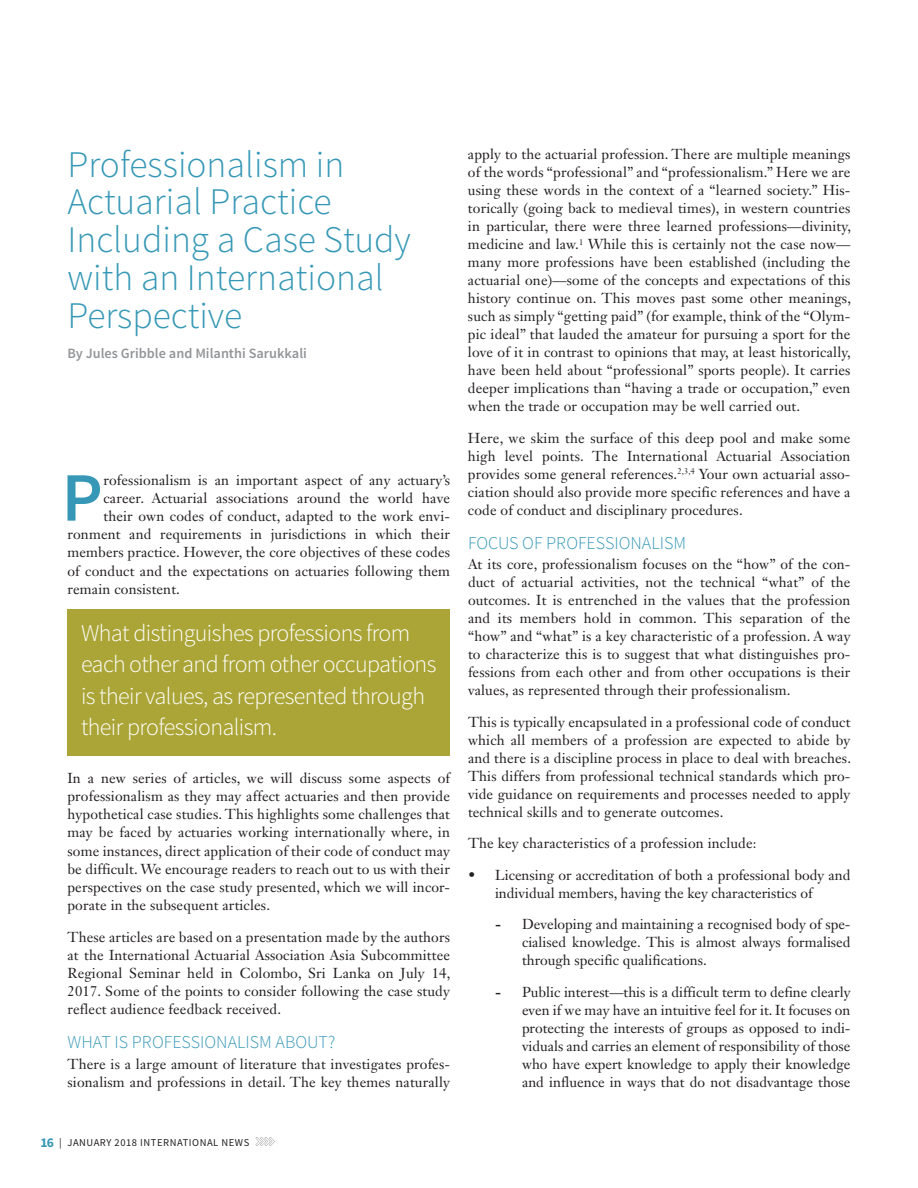
<style>
.page{position:relative;width:918px;height:1188px;background:#fff}
.page>*{position:absolute;margin:0;border:0;box-sizing:border-box;transform-origin:0 0}
.t1{font:600 69.3px "Source Sans Pro";color:#3698b6}
.t2{font:300 37.5px/37.8px "Source Sans Pro";color:#3698b6}
.t3{font:300 24px/31.5px "Source Sans Pro";letter-spacing:-.025em;color:#fff}
.t4{font:300 18px "Source Sans Pro";color:#3698b6}
.t5{font:14.25px/18px "Janson Text LT Std";letter-spacing:.01em;color:#231f20;text-align:justify}
.t6{font:600 14.25px "Source Sans Pro";color:#939598}
.t7{font:10.5px "Source Sans Pro";letter-spacing:.05em;color:#231f20}
.s1{font-weight:700}
.s2{font-weight:700;font-size:13.5px;color:#3698b6}
</style>
<div class="page">
<svg style="left:256px;top:1137px;width:19px;height:9px"></svg>
<div style="left:68px;top:609px;width:382px;height:147px;background:#aaa536"></div>
<h2 class="t2" style="left:68px;top:145px;width:345px">Professionalism in<br>Actuarial Practice<br>Including a Case Study with an International<br>Perspective</h2>
<p class="t6" style="left:68px;top:345px;width:241px">By Jules Gribble and Milanthi Sarukkali</p>
<h1 class="t1" style="left:62px;top:454px;width:43px">P</h1>
<p class="t5" style="left:103px;top:471px;width:348px">rofessionalism is an important aspect of any actuary’s</p>
<p class="t5" style="left:103px;top:489px;width:348px">career. Actuarial associations around the world have</p>
<p class="t5" style="left:103px;top:507px;width:348px">their own codes of conduct, adapted to the work envi-</p>
<p class="t5" style="left:67px;top:525px;width:384px">ronment and requirements in jurisdictions in which their</p>
<p class="t5" style="left:67px;top:543px;width:384px">members practice. However, the core objectives of these codes</p>
<p class="t5" style="left:67px;top:562px;width:384px">of conduct and the expectations on actuaries following them</p>
<p class="t5" style="left:67px;top:580px;width:114px">remain consistent.</p>
<h3 class="t3" style="left:81px;top:617px;width:357px">What distinguishes professions from each other and from other occupations is their values, as represented through their professionalism.</h3>
<p class="t5" style="left:68px;top:769px;width:384px">In a new series of articles, we will discuss some aspects of professionalism as they may affect actuaries and then provide hypothetical case studies. This highlights some challenges that may be faced by actuaries working internationally where, in some instances, direct application of their code of conduct may be difficult. We encourage readers to reach out to us with their perspectives on the case study presented, which we will incor&shy;porate in the subsequent articles.</p>
<p class="t5" style="left:68px;top:928px;width:385px">These articles are based on a presentation made by the authors at the International Actuarial Association Asia Subcommittee Regional Seminar held in Colombo, Sri Lanka on July 14, 2017. Some of the points to consider following the case study reflect audience feedback received.</p>
<p class="t4" style="left:68px;top:1031px;width:269px">WHAT IS PROFESSIONALISM ABOUT?</p>
<p class="t5" style="left:68px;top:1054px;width:384px">There is a large amount of literature that investigates profes&shy;sionalism and professions in detail. The key themes naturally</p>
<p class="t5" style="left:468px;top:145px;width:385px">apply to the actuarial profession. There are multiple meanings of the words “professional” and “professionalism.” Here we are using these words in the context of a “learned society.” His&shy;torically (going back to medieval times), in western countries in particular, there were three learned professions—divinity, medicine and law.<sup>1</sup> While this is certainly not the case now— many more professions have been established (including the actuarial one)—some of the concepts and expectations of this history continue on. This moves past some other meanings, such as simply “getting paid” (for example, think of the “Olym&shy;pic ideal” that lauded the amateur for pursuing a sport for the love of it in contrast to opinions that may, at least historically, have been held about “professional” sports people). It carries deeper implications than “having a trade or occupation,” even when the trade or occupation may be well carried out.</p>
<p class="t5" style="left:468px;top:429px;width:384px">Here, we skim the surface of this deep pool and make some high level points. The International Actuarial Association provides some general references.<sup>2,3,4</sup> Your own actuarial asso&shy;ciation should also provide more specific references and have a code of conduct and disciplinary procedures.</p>
<p class="t4" style="left:468px;top:532px;width:220px">FOCUS OF PROFESSIONALISM</p>
<p class="t5" style="left:468px;top:555px;width:384px">At its core, professionalism focuses on the “how” of the con&shy;duct of actuarial activities, not the technical “what” of the outcomes. It is entrenched in the values that the profession and its members hold in common. This separation of the “how” and “what” is a key characteristic of a profession. A way to characterize this is to suggest that what distinguishes pro&shy;fessions from each other and from other occupations is their values, as represented through their professionalism.</p>
<p class="t5" style="left:468px;top:713px;width:385px">This is typically encapsulated in a professional code of conduct which all members of a profession are expected to abide by and there is a discipline process in place to deal with breaches.<br>This differs from professional technical standards which pro&shy;vide guidance on requirements and processes needed to apply technical skills and to generate outcomes.</p>
<p class="t5" style="left:468px;top:834px;width:290px">The key characteristics of a profession include:</p>
<p class="t5" style="left:495px;top:866px;width:357px;text-indent:-27px">• Licensing or accreditation of both a professional body and individual members, having the key characteristics of</p>
<p class="t5" style="left:522px;top:915px;width:330px;text-indent:-27px"><span class="s1">-</span> Developing and maintaining a recognised body of spe&shy;cialised knowledge. This is almost always formalised through specific qualifications.</p>
<p class="t5" style="left:522px;top:983px;width:330px;text-indent:-27px"><span class="s1">-</span> Public interest—this is a difficult term to define clearly even if we may have an intuitive feel for it. It focuses on protecting the interests of groups as opposed to indi&shy;viduals and carries an element of responsibility of those who have expert knowledge to apply their knowledge and influence in ways that do not disadvantage those</p>
<p class="t7" style="left:40px;top:1136px;width:210px"><span class="s2">16</span> | JANUARY 2018 INTERNATIONAL NEWS</p>
</div>
